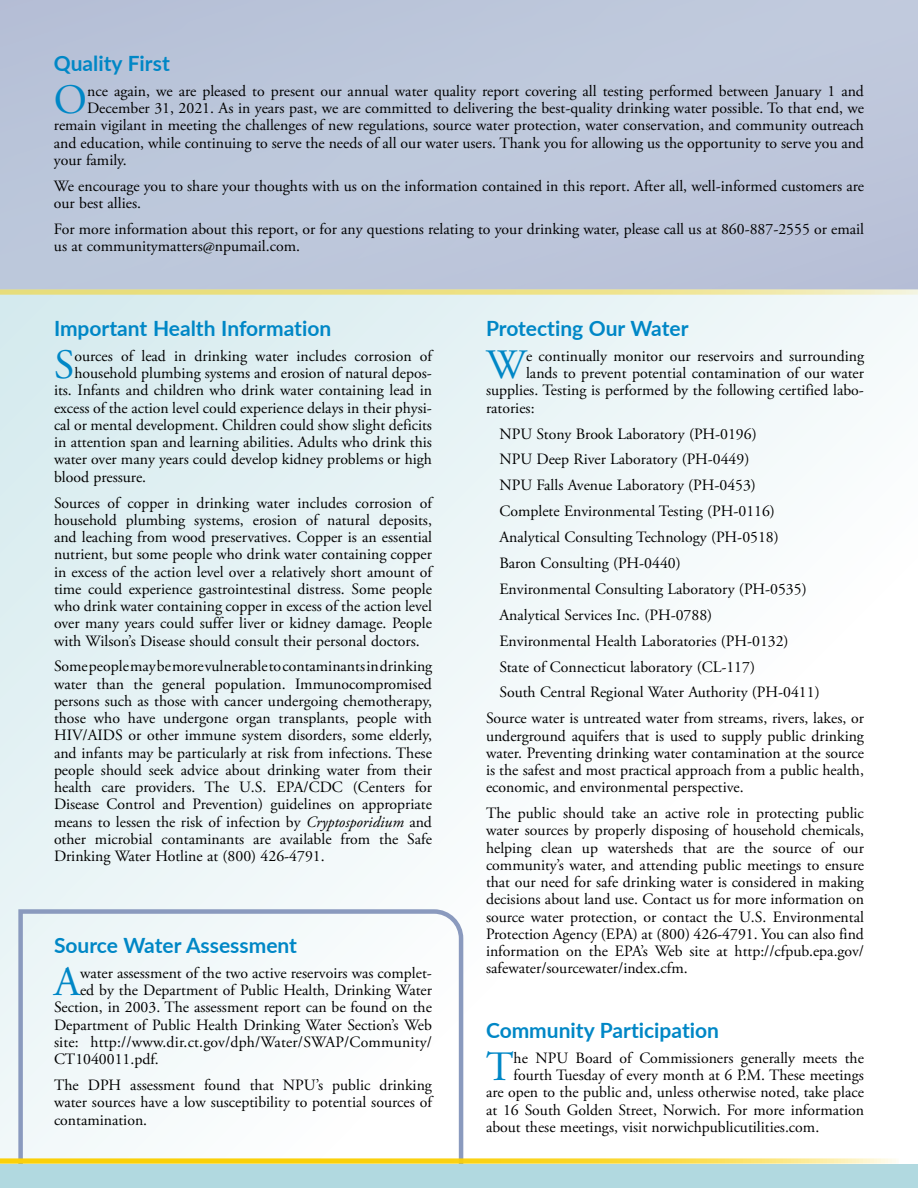
<style>
.page{position:relative;width:918px;height:1188px;background:#fff}
.page>*{position:absolute;margin:0;border:0;box-sizing:border-box;transform-origin:0 0}
.Initial_Cap{font:41.7px "Adobe Garamond Pro";color:#0087c6}
.Article_Headline-21{font:700 21px "Lato";color:#0087c6}
.First_Paragraph{font:15.75px/17.2px "Adobe Garamond Pro";color:#000;text-align:justify}
.Initial_Cap-2{font:15.75px "Adobe Garamond Pro";color:#000}
.s1{font-style:italic}
</style>
<div class="page">
<div style="left:0;top:0;width:918px;height:1188px;background:linear-gradient(to right,#ddeef1,#fff)"></div>
<div style="left:0;top:0;width:918px;height:289px;background:#bcc7db"></div>
<svg style="left:0;top:289px;width:918px;height:6px;background:#e9e199"></svg>
<svg style="left:16px;top:907px;width:450px;height:251px"></svg>
<div style="left:0;top:1164px;width:918px;height:24px;background:#b1d9e0"></div>
<svg style="left:0;top:1158px;width:899px;height:6px;background:#fadc4c"></svg>
<p class="Article_Headline-21" style="left:54px;top:48px;width:117px">Quality First</p>
<p class="Initial_Cap" style="left:54px;top:75px;width:35px">O</p>
<p class="Initial_Cap-2" style="left:87px;top:81px;width:778px">nce again, we are pleased to present our annual water quality report covering all testing performed between January 1 and</p>
<p class="Initial_Cap-2" style="left:87px;top:99px;width:778px">December 31, 2021. As in years past, we are committed to delivering the best-quality drinking water possible. To that end, we</p>
<p class="Initial_Cap-2" style="left:54px;top:116px;width:812px">remain vigilant in meeting the challenges of new regulations, source water protection, water conservation, and community outreach</p>
<p class="Initial_Cap-2" style="left:54px;top:133px;width:812px">and education, while continuing to serve the needs of all our water users. Thank you for allowing us the opportunity to serve you and</p>
<p class="Initial_Cap-2" style="left:54px;top:150px;width:74px">your family.</p>
<p class="First_Paragraph" style="left:54px;top:178px;width:812px">We encourage you to share your thoughts with us on the information contained in this report. After all, well-informed customers are our best allies.</p>
<p class="First_Paragraph" style="left:54px;top:221px;width:812px">For more information about this report, or for any questions relating to your drinking water, please call us at 860-887-2555 or email us at communitymatters@npumail.com.</p>
<p class="Article_Headline-21" style="left:54px;top:313px;width:279px">Important Health Information</p>
<p class="Initial_Cap" style="left:54px;top:340px;width:22px">S</p>
<p class="Initial_Cap-2" style="left:74px;top:346px;width:359px">ources of lead in drinking water includes corrosion of</p>
<p class="Initial_Cap-2" style="left:74px;top:364px;width:359px">household plumbing systems and erosion of natural depos-</p>
<p class="Initial_Cap-2" style="left:54px;top:381px;width:380px">its. Infants and children who drink water containing lead in</p>
<p class="Initial_Cap-2" style="left:54px;top:398px;width:380px">excess of the action level could experience delays in their physi-</p>
<p class="Initial_Cap-2" style="left:54px;top:415px;width:380px">cal or mental development. Children could show slight deficits</p>
<p class="Initial_Cap-2" style="left:54px;top:433px;width:380px">in attention span and learning abilities. Adults who drink this</p>
<p class="Initial_Cap-2" style="left:54px;top:450px;width:379px">water over many years could develop kidney problems or high</p>
<p class="Initial_Cap-2" style="left:54px;top:467px;width:94px">blood pressure.</p>
<p class="First_Paragraph" style="left:54px;top:495px;width:380px">Sources of copper in drinking water includes corrosion of household plumbing systems, erosion of natural deposits, and leaching from wood preservatives. Copper is an essential nutrient, but some people who drink water containing copper in excess of the action level over a relatively short amount of time could experience gastrointestinal distress. Some people who drink water containing copper in excess of the action level over many years could suffer liver or kidney damage. People with Wilson’s Disease should consult their personal doctors.</p>
<p class="First_Paragraph" style="left:54px;top:658px;width:380px">Some people may be more vulnerable to contaminants in drinking water than the general population. Immunocompromised persons such as those with cancer undergoing chemotherapy, those who have undergone organ transplants, people with HIV/AIDS or other immune system disorders, some elderly, and infants may be particularly at risk from infections. These people should seek advice about drinking water from their health care providers. The U.S. EPA/CDC (Centers for Disease Control and Prevention) guidelines on appropriate means to lessen the risk of infection by <span class="s1">Cryptosporidium</span> and other microbial contaminants are available from the Safe Drinking Water Hotline at (800) 426-4791.</p>
<p class="Article_Headline-21" style="left:54px;top:930px;width:245px">Source Water Assessment</p>
<p class="Initial_Cap" style="left:54px;top:957px;width:28px">A</p>
<p class="Initial_Cap-2" style="left:80px;top:964px;width:353px">water assessment of the two active reservoirs was complet-</p>
<p class="Initial_Cap-2" style="left:80px;top:981px;width:353px">ed by the Department of Public Health, Drinking Water</p>
<p class="Initial_Cap-2" style="left:54px;top:998px;width:379px">Section, in 2003. The assessment report can be found on the</p>
<p class="Initial_Cap-2" style="left:54px;top:1015px;width:380px">Department of Public Health Drinking Water Section’s Web</p>
<p class="Initial_Cap-2" style="left:54px;top:1033px;width:380px">site: http://www.dir.ct.gov/dph/Water/SWAP/Community/</p>
<p class="Initial_Cap-2" style="left:54px;top:1050px;width:106px">CT1040011.pdf.</p>
<p class="First_Paragraph" style="left:54px;top:1077px;width:380px">The DPH assessment found that NPU’s public drinking water sources have a low susceptibility to potential sources of contamination.</p>
<p class="Article_Headline-21" style="left:486px;top:313px;width:204px">Protecting Our Water</p>
<p class="Initial_Cap" style="left:486px;top:340px;width:42px">W</p>
<p class="Initial_Cap-2" style="left:526px;top:346px;width:339px">e continually monitor our reservoirs and surrounding</p>
<p class="Initial_Cap-2" style="left:526px;top:364px;width:339px">lands to prevent potential contamination of our water</p>
<p class="Initial_Cap-2" style="left:486px;top:381px;width:380px">supplies. Testing is performed by the following certified labo-</p>
<p class="Initial_Cap-2" style="left:486px;top:398px;width:50px">ratories:</p>
<p class="First_Paragraph" style="left:500px;top:426px;width:259px">NPU Stony Brook Laboratory (PH-0196)</p>
<p class="First_Paragraph" style="left:500px;top:451px;width:251px">NPU Deep River Laboratory (PH-0449)</p>
<p class="First_Paragraph" style="left:500px;top:477px;width:258px">NPU Falls Avenue Laboratory (PH-0453)</p>
<p class="First_Paragraph" style="left:500px;top:503px;width:277px">Complete Environmental Testing (PH-0116)</p>
<p class="First_Paragraph" style="left:500px;top:529px;width:281px">Analytical Consulting Technology (PH-0518)</p>
<p class="First_Paragraph" style="left:500px;top:555px;width:183px">Baron Consulting (PH-0440)</p>
<p class="First_Paragraph" style="left:500px;top:581px;width:309px">Environmental Consulting Laboratory (PH-0535)</p>
<p class="First_Paragraph" style="left:500px;top:607px;width:214px">Analytical Services Inc. (PH-0788)</p>
<p class="First_Paragraph" style="left:500px;top:633px;width:291px">Environmental Health Laboratories (PH-0132)</p>
<p class="First_Paragraph" style="left:500px;top:659px;width:257px">State of Connecticut laboratory (CL-117)</p>
<p class="First_Paragraph" style="left:500px;top:684px;width:322px">South Central Regional Water Authority (PH-0411)</p>
<p class="First_Paragraph" style="left:486px;top:710px;width:380px">Source water is untreated water from streams, rivers, lakes, or underground aquifers that is used to supply public drinking water. Preventing drinking water contamination at the source is the safest and most practical approach from a public health, economic, and environmental perspective.</p>
<p class="First_Paragraph" style="left:486px;top:805px;width:380px">The public should take an active role in protecting public water sources by properly disposing of household chemicals, helping clean up watersheds that are the source of our community’s water, and attending public meetings to ensure that our need for safe drinking water is considered in making decisions about land use. Contact us for more information on source water protection, or contact the U.S. Environmental Protection Agency (EPA) at (800) 426-4791. You can also find information on the EPA’s Web site at http://cfpub.epa.gov/ safewater/sourcewater/index.cfm.</p>
<p class="Article_Headline-21" style="left:486px;top:1015px;width:235px">Community Participation</p>
<p class="Initial_Cap" style="left:486px;top:1042px;width:29px">T</p>
<p class="Initial_Cap-2" style="left:514px;top:1048px;width:352px">he NPU Board of Commissioners generally meets the</p>
<p class="Initial_Cap-2" style="left:514px;top:1066px;width:352px">fourth Tuesday of every month at 6 P.M. These meetings</p>
<p class="Initial_Cap-2" style="left:486px;top:1083px;width:379px">are open to the public and, unless otherwise noted, take place</p>
<p class="Initial_Cap-2" style="left:486px;top:1100px;width:380px">at 16 South Golden Street, Norwich. For more information</p>
<p class="Initial_Cap-2" style="left:486px;top:1117px;width:335px">about these meetings, visit norwichpublicutilities.com.</p>
</div>
